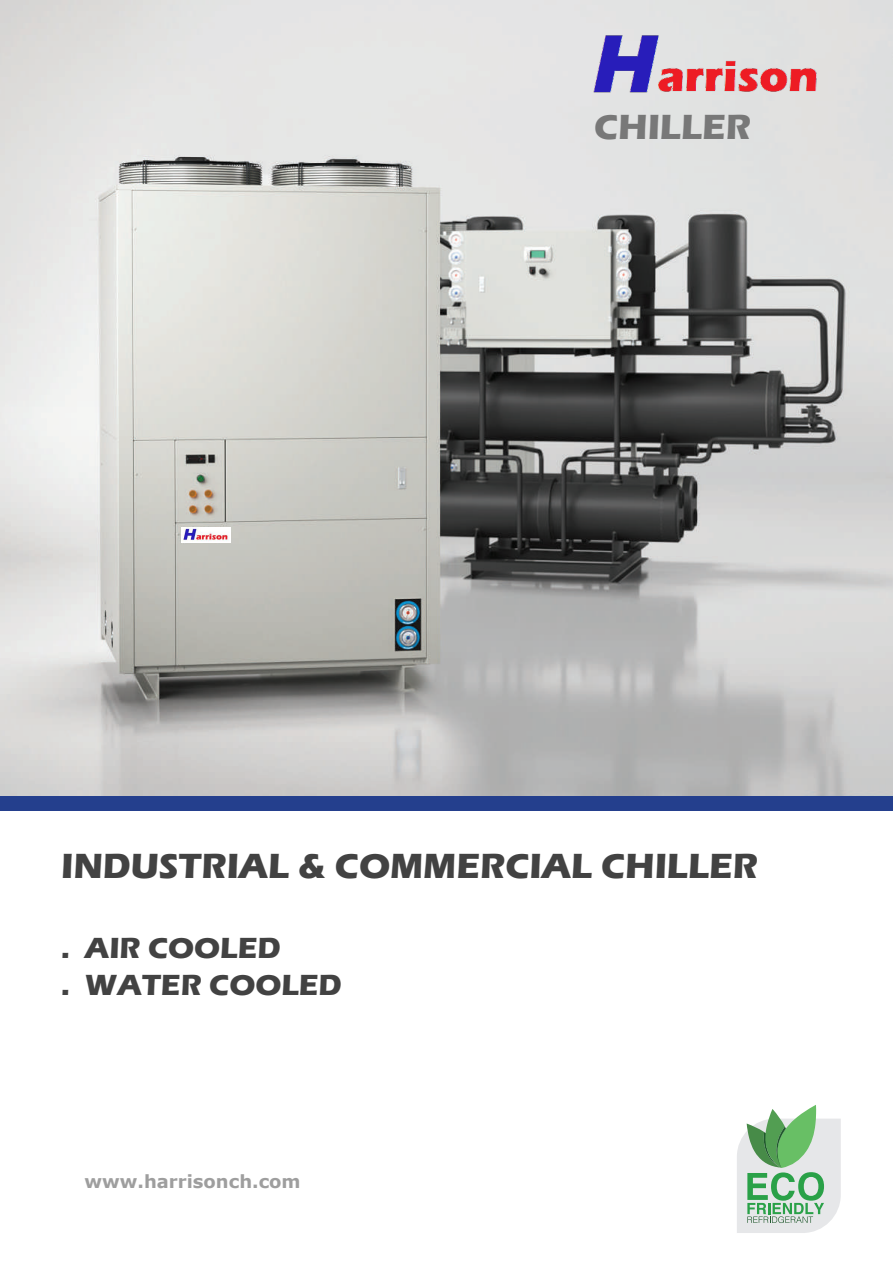
<style>
.page{position:relative;width:893px;height:1263px;background:#fff}
.page>*{position:absolute;margin:0;border:0;box-sizing:border-box;transform-origin:0 0}
.t1{font:700 36px "Eras ITC";color:#424242}
.t2{font:700 36px "Eras ITC";color:#787878}
.t3{font:700 30px/36.9px "Eras ITC";color:#424242}
.t4{font:700 18px "Verdana";color:#9e9e9e}
</style>
<div class="page">
<svg style="left:737px;top:1105px;width:104px;height:128px"></svg>
<div style="left:0;top:794px;width:893px;height:17px;background:#243f8d"></div>
<img style="left:0;top:0;width:893px;height:795px">
<img style="left:182px;top:527px;width:48px;height:15px">
<img style="left:582px;top:26px;width:252px;height:84px">
<p class="t2" style="left:594px;top:106px;width:158px">CHILLER</p>
<p class="t1" style="left:61px;top:846px;width:698px">INDUSTRIAL &amp; COMMERCIAL CHILLER</p>
<p class="t3" style="left:61px;top:930px;width:282px">. AIR COOLED<br>. WATER COOLED</p>
<p class="t4" style="left:85px;top:1170px;width:217px">www.harrisonch.com</p>
</div>
